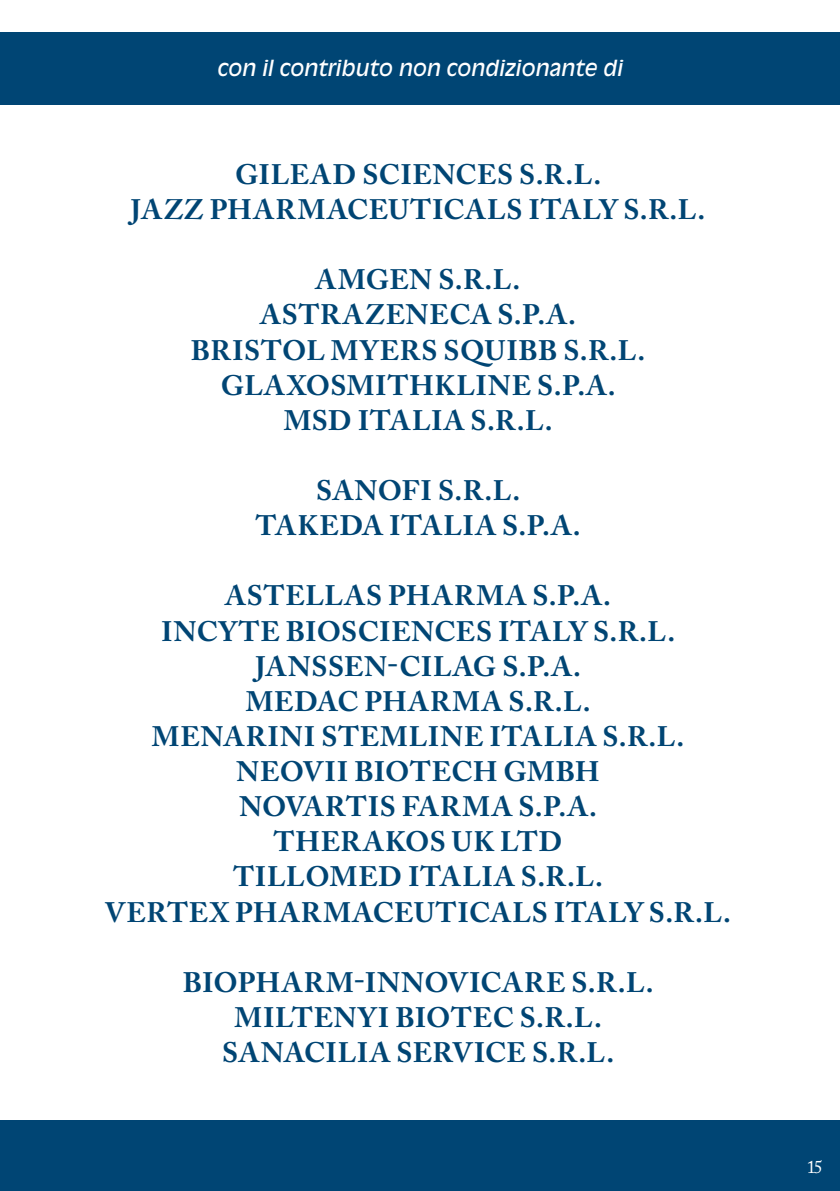
<style>
.page{position:relative;width:840px;height:1191px;background:#fff}
.page>*{position:absolute;margin:0;border:0;box-sizing:border-box;transform-origin:0 0}
.t1{font:700 28px/35.2px "Adobe Caslon Pro";letter-spacing:.025em;color:#004574;text-align:center}
.t2{font:italic 21px "Antique Olive Std";color:#fff}
.t3{font:18px "Adobe Caslon Pro";color:#fff}
</style>
<div class="page">
<div style="left:0;top:1120px;width:839px;height:71px;background:#004574"></div>
<div style="left:0;top:33px;width:839px;height:72px;background:#004574"></div>
<p class="t2" style="left:217px;top:55px;width:406px">con il contributo non condizionante di</p>
<p class="t1" style="left:131px;top:157px;width:575px">GILEAD SCIENCES S.R.L.<br>JAZZ PHARMACEUTICALS ITALY S.R.L.</p>
<p class="t1" style="left:191px;top:262px;width:456px">AMGEN S.R.L.<br>ASTRAZENECA S.P.A.<br>BRISTOL MYERS SQUIBB S.R.L.<br>GLAXOSMITHKLINE S.P.A.<br>MSD ITALIA S.R.L.</p>
<p class="t1" style="left:256px;top:473px;width:326px">SANOFI S.R.L.<br>TAKEDA ITALIA S.P.A.</p>
<p class="t1" style="left:105px;top:578px;width:626px">ASTELLAS PHARMA S.P.A.<br>INCYTE BIOSCIENCES ITALY S.R.L.<br>JANSSEN-CILAG S.P.A.<br>MEDAC PHARMA S.R.L.<br>MENARINI STEMLINE ITALIA S.R.L.<br>NEOVII BIOTECH GMBH<br>NOVARTIS FARMA S.P.A.<br>THERAKOS UK LTD<br>TILLOMED ITALIA S.R.L.<br>VERTEX PHARMACEUTICALS ITALY S.R.L.</p>
<p class="t1" style="left:183px;top:964px;width:472px">BIOPHARM-INNOVICARE S.R.L.<br>MILTENYI BIOTEC S.R.L.<br>SANACILIA SERVICE S.R.L.</p>
<p class="t3" style="left:806px;top:1155px;width:18px">15</p>
</div>
